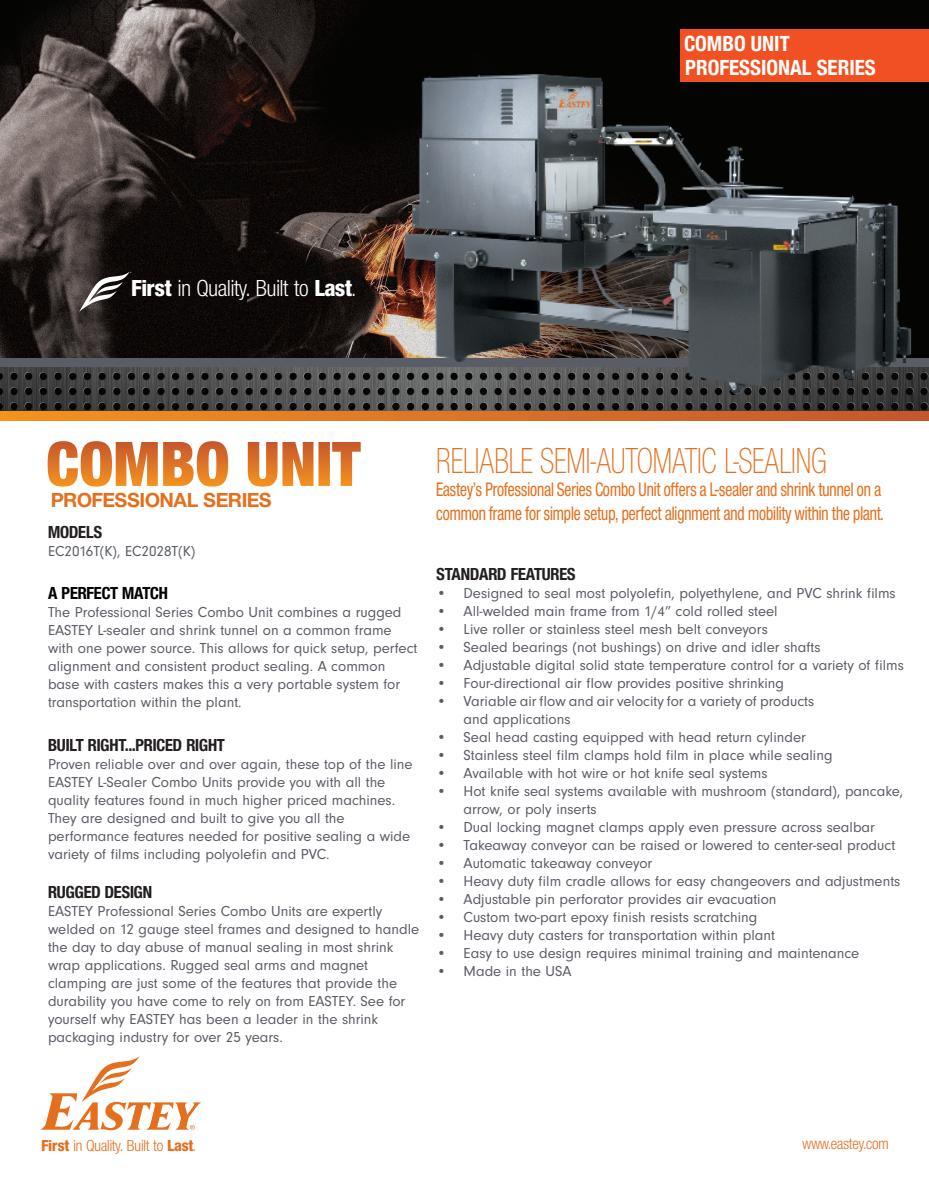
<style>
.page{position:relative;width:929px;height:1199px;background:#fff}
.page>*{position:absolute;margin:0;border:0;box-sizing:border-box;transform-origin:0 0}
.t1{font:37.5px "Nimbus San Nov D Ligh Cond";color:#e4701e;scale:.85 1}
.t2{font:condensed 24px "Nimbus San Nov D";color:#fff}
.Bullet_Table_List{font:700 condensed 21px "Helvetica Neue";color:#fff}
.t3{font:700 21px "Nimbus San Nov D";color:#e4701e}
.t4{font:500 condensed 20.25px/24.3px "Nimbus San Nov D";color:#e4701e;scale:.85 1}
.Sub_Head{font:700 condensed 18px "Nimbus San Nov D";color:#231f20}
.Body_Copy{font:700 condensed 18px "Nimbus San Nov D";color:#000}
.t5{font:condensed 16.5px "Nimbus San Nov D";color:#e4701e}
.Body_Copy-2{font:15px/18px "Neuzeit Gro T";color:#5a5d66}
.Sub_Head-2{font:15px/18px "Neuzeit Gro T";color:#5a5d66}
.s1{font-family:"Nimbus San Nov D Heav Cond";font-stretch:normal}
</style>
<div class="page">
<img style="left:0;top:0;width:929px;height:358px">
<img style="left:0;top:366px;width:929px;height:45px">
<div style="left:0;top:358px;width:929px;height:8px;background:#5a5d66"></div>
<svg style="left:40px;top:1056px;width:161px;height:74px"></svg>
<svg style="left:79px;top:272px;width:52px;height:40px"></svg>
<svg style="left:0;top:411px;width:929px;height:9px"></svg>
<svg style="left:48px;top:441px;width:313px;height:46px"></svg>
<div style="left:680px;top:29px;width:249px;height:53px;background:#f15122"></div>
<img style="left:390px;top:33px;width:531px;height:370px">
<p class="Bullet_Table_List" style="left:684px;top:27px;width:107px">COMBO UNIT</p>
<p class="Bullet_Table_List" style="left:685px;top:50px;width:192px">PROFESSIONAL SERIES</p>
<p class="t2" style="left:132px;top:275px;width:225px"><span class="s1">First</span> in Quality. Built to <span class="s1">Last</span>.</p>
<p class="t3" style="left:51px;top:488px;width:222px">PROFESSIONAL SERIES</p>
<p class="Sub_Head" style="left:48px;top:522px;width:56px">MODELS</p>
<p class="Sub_Head-2" style="left:48px;top:542px;width:149px">EC2016T(K), EC2028T(K)</p>
<p class="Body_Copy" style="left:48px;top:583px;width:121px">A PERFECT MATCH</p>
<p class="Body_Copy-2" style="left:48px;top:604px;width:371px">The Professional Series Combo Unit combines a rugged EASTEY L-sealer and shrink tunnel on a common frame with one power source. This allows for quick setup, perfect alignment and consistent product sealing. A common base with casters makes this a very portable system for transportation within the plant.</p>
<p class="Sub_Head" style="left:48px;top:734px;width:178px">BUILT RIGHT...PRICED RIGHT</p>
<p class="Sub_Head-2" style="left:48px;top:755px;width:366px">Proven reliable over and over again, these top of the line</p>
<p class="Sub_Head-2" style="left:48px;top:773px;width:339px">EASTEY L-Sealer Combo Units provide you with all the</p>
<p class="Sub_Head-2" style="left:48px;top:791px;width:349px">quality features found in much higher priced machines.<br>They are designed and built to give you all the</p>
<p class="Sub_Head-2" style="left:48px;top:827px;width:364px">performance features needed for positive sealing a wide variety of films including polyolefin and PVC.</p>
<p class="Sub_Head" style="left:48px;top:882px;width:106px">RUGGED DESIGN</p>
<p class="Sub_Head-2" style="left:48px;top:902px;width:336px">EASTEY Professional Series Combo Units are expertly</p>
<p class="Sub_Head-2" style="left:48px;top:920px;width:373px">welded on 12 gauge steel frames and designed to handle the day to day abuse of manual sealing in most shrink wrap applications. Rugged seal arms and magnet</p>
<p class="Sub_Head-2" style="left:48px;top:974px;width:359px">clamping are just some of the features that provide the durability you have come to rely on from EASTEY. See for yourself why EASTEY has been a leader in the shrink</p>
<p class="Sub_Head-2" style="left:48px;top:1028px;width:236px">packaging industry for over 25 years.</p>
<p class="t1" style="left:436px;top:441px;width:461px">RELIABLE SEMI-AUTOMATIC L-SEALING</p>
<p class="t4" style="left:436px;top:476px;width:528px">Eastey’s Professional Series Combo Unit offers a L-sealer and shrink tunnel on a common frame for simple setup, perfect alignment and mobility within the plant.</p>
<p class="Sub_Head" style="left:436px;top:564px;width:140px">STANDARD FEATURES</p>
<p class="Body_Copy-2" style="left:436px;top:584px;width:461px">• Designed to seal most polyolefin, polyethylene, and PVC shrink films</p>
<p class="Body_Copy-2" style="left:436px;top:602px;width:342px">• All-welded main frame from 1/4” cold rolled steel</p>
<p class="Body_Copy-2" style="left:436px;top:620px;width:333px">• Live roller or stainless steel mesh belt conveyors</p>
<p class="Body_Copy-2" style="left:436px;top:638px;width:385px">• Sealed bearings (not bushings) on drive and idler shafts</p>
<p class="Body_Copy-2" style="left:436px;top:656px;width:469px">• Adjustable digital solid state temperature control for a variety of films</p>
<p class="Body_Copy-2" style="left:436px;top:674px;width:349px">• Four-directional air flow provides positive shrinking</p>
<p class="Body_Copy-2" style="left:464px;top:692px;width:352px;text-indent:-27px">• Variable air flow and air velocity for a variety of products and applications</p>
<p class="Body_Copy-2" style="left:436px;top:728px;width:371px">• Seal head casting equipped with head return cylinder</p>
<p class="Body_Copy-2" style="left:436px;top:746px;width:397px">• Stainless steel film clamps hold film in place while sealing</p>
<p class="Body_Copy-2" style="left:436px;top:764px;width:333px">• Available with hot wire or hot knife seal systems</p>
<p class="Body_Copy-2" style="left:464px;top:782px;width:441px;text-indent:-27px">• Hot knife seal systems available with mushroom (standard), pancake, arrow, or poly inserts</p>
<p class="Body_Copy-2" style="left:436px;top:818px;width:440px">• Dual locking magnet clamps apply even pressure across sealbar</p>
<p class="Body_Copy-2" style="left:436px;top:836px;width:460px">• Takeaway conveyor can be raised or lowered to center-seal product</p>
<p class="Body_Copy-2" style="left:436px;top:854px;width:217px">• Automatic takeaway conveyor</p>
<p class="Body_Copy-2" style="left:436px;top:872px;width:465px">• Heavy duty film cradle allows for easy changeovers and adjustments</p>
<p class="Body_Copy-2" style="left:436px;top:890px;width:341px">• Adjustable pin perforator provides air evacuation</p>
<p class="Body_Copy-2" style="left:436px;top:908px;width:322px">• Custom two-part epoxy finish resists scratching</p>
<p class="Body_Copy-2" style="left:436px;top:926px;width:340px">• Heavy duty casters for transportation within plant</p>
<p class="Body_Copy-2" style="left:436px;top:944px;width:424px">• Easy to use design requires minimal training and maintenance</p>
<p class="Body_Copy-2" style="left:436px;top:962px;width:136px">• Made in the USA</p>
<p class="t5" style="left:42px;top:1137px;width:155px"><span class="s1">First</span> in Quality. Built to <span class="s1">Last</span>.</p>
<p class="t5" style="left:802px;top:1135px;width:88px">www.eastey.com</p>
</div>
